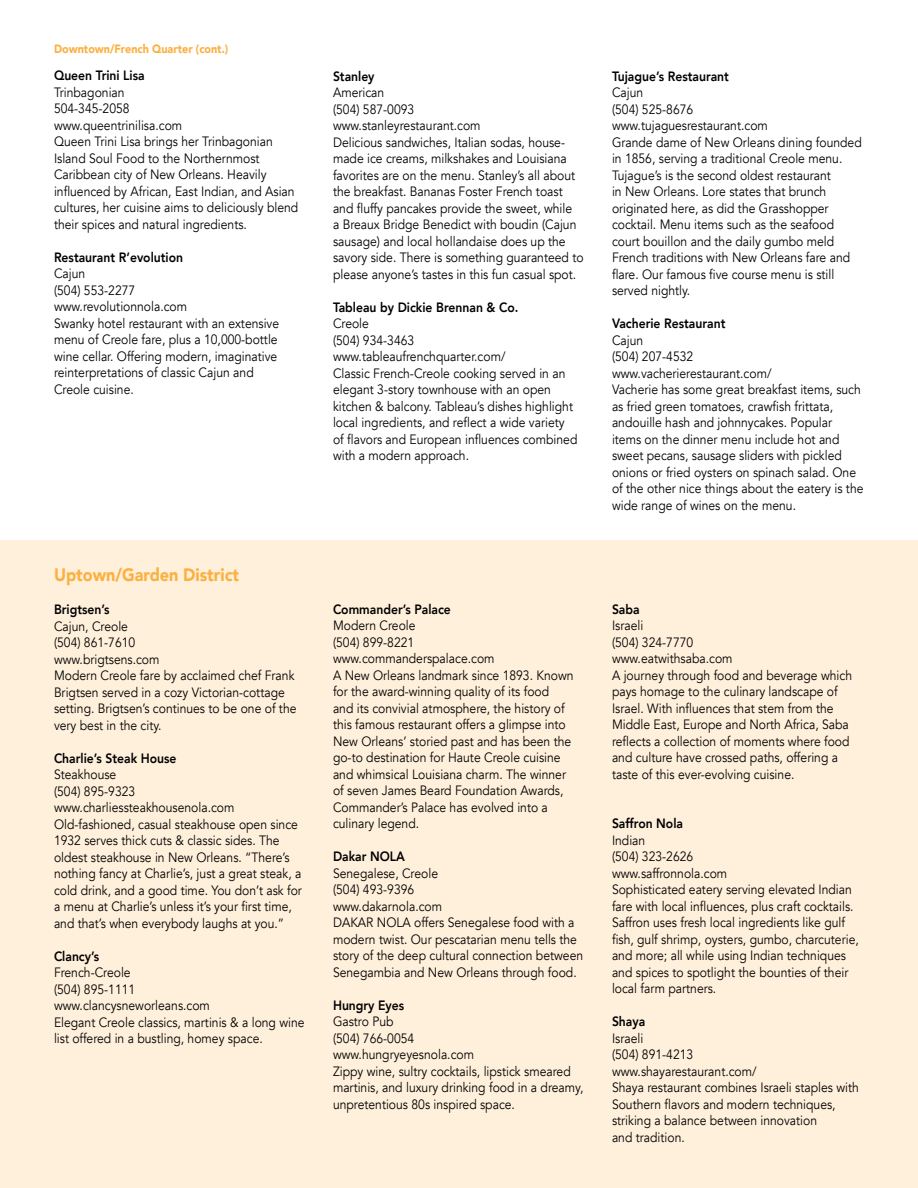
<style>
.page{position:relative;width:918px;height:1188px;background:#fff}
.page>*{position:absolute;margin:0;border:0;box-sizing:border-box;transform-origin:0 0}
.t1{font:900 18px "Avenir";color:#fbb040;scale:.9 1}
.t2{font:13.5px/16.5px "Avenir";color:#000;scale:.9 1}
.t3{font:800 13.5px "Avenir";color:#000;scale:.9 1}
.t4{font:900 12px "Avenir";color:#fbb040;scale:.9 1}
</style>
<div class="page">
<div style="left:0;top:540px;width:918px;height:648px;background:#fff0dc"></div>
<p class="t4" style="left:54px;top:38px;width:195px">Downtown/French Quarter (cont.)</p>
<p class="t3" style="left:54px;top:65px;width:102px">Queen Trini Lisa</p>
<p class="t2" style="left:54px;top:84px;width:273px">Trinbagonian<br>504-345-2058<br>www.queentrinilisa.com<br>Queen Trini Lisa brings her Trinbagonian Island Soul Food to the Northernmost Caribbean city of New Orleans. Heavily influenced by African, East Indian, and Asian cultures, her cuisine aims to deliciously blend their spices and natural ingredients.</p>
<p class="t3" style="left:54px;top:247px;width:145px">Restaurant R’evolution</p>
<p class="t2" style="left:54px;top:266px;width:252px">Cajun<br>(504) 553-2277<br>www.revolutionnola.com<br>Swanky hotel restaurant with an extensive menu of Creole fare, plus a 10,000-bottle wine cellar. Offering modern, imaginative reinterpretations of classic Cajun and<br>Creole cuisine.</p>
<h1 class="t1" style="left:54px;top:560px;width:207px">Uptown/Garden District</h1>
<p class="t3" style="left:54px;top:599px;width:63px">Brigtsen’s</p>
<p class="t2" style="left:54px;top:618px;width:271px">Cajun, Creole<br>(504) 861-7610<br>www.brigtsens.com<br>Modern Creole fare by acclaimed chef Frank<br>Brigtsen served in a cozy Victorian-cottage setting. Brigtsen’s continues to be one of the very best in the city.</p>
<p class="t3" style="left:54px;top:748px;width:138px">Charlie’s Steak House</p>
<p class="t2" style="left:54px;top:767px;width:277px">Steakhouse<br>(504) 895-9323 www.charliessteakhousenola.com Old-fashioned, casual steakhouse open since 1932 serves thick cuts &amp; classic sides. The oldest steakhouse in New Orleans. “There’s nothing fancy at Charlie’s, just a great steak, a cold drink, and a good time. You don’t ask for a menu at Charlie’s unless it’s your first time, and that’s when everybody laughs at you.”</p>
<p class="t3" style="left:54px;top:946px;width:52px">Clancy’s</p>
<p class="t2" style="left:54px;top:965px;width:280px">French-Creole<br>(504) 895-1111<br>www.clancysneworleans.com<br>Elegant Creole classics, martinis &amp; a long wine list offered in a bustling, homey space.</p>
<p class="t3" style="left:333px;top:66px;width:48px">Stanley</p>
<p class="t2" style="left:333px;top:85px;width:280px">American<br>(504) 587-0093<br>www.stanleyrestaurant.com<br>Delicious sandwiches, Italian sodas, house&shy;made ice creams, milkshakes and Louisiana favorites are on the menu. Stanley’s all about the breakfast. Bananas Foster French toast and fluffy pancakes provide the sweet, while<br>a Breaux Bridge Benedict with boudin (Cajun sausage) and local hollandaise does up the savory side. There is something guaranteed to please anyone’s tastes in this fun casual spot.</p>
<p class="t3" style="left:333px;top:297px;width:208px">Tableau by Dickie Brennan &amp; Co.</p>
<p class="t2" style="left:333px;top:316px;width:273px">Creole<br>(504) 934-3463 www.tableaufrenchquarter.com/<br>Classic French-Creole cooking served in an elegant 3-story townhouse with an open kitchen &amp; balcony. Tableau’s dishes highlight local ingredients, and reflect a wide variety of flavors and European influences combined with a modern approach.</p>
<p class="t3" style="left:612px;top:66px;width:132px">Tujague’s Restaurant</p>
<p class="t2" style="left:612px;top:85px;width:279px">Cajun<br>(504) 525-8676<br>www.tujaguesrestaurant.com<br>Grande dame of New Orleans dining founded in 1856, serving a traditional Creole menu.<br>Tujague’s is the second oldest restaurant<br>in New Orleans. Lore states that brunch originated here, as did the Grasshopper cocktail. Menu items such as the seafood court bouillon and the daily gumbo meld French traditions with New Orleans fare and flare. Our famous five course menu is still served nightly.</p>
<p class="t3" style="left:612px;top:313px;width:128px">Vacherie Restaurant</p>
<p class="t2" style="left:612px;top:332px;width:281px">Cajun<br>(504) 207-4532<br>www.vacherierestaurant.com/<br>Vacherie has some great breakfast items, such as fried green tomatoes, crawfish frittata, andouille hash and johnnycakes. Popular items on the dinner menu include hot and sweet pecans, sausage sliders with pickled onions or fried oysters on spinach salad. One of the other nice things about the eatery is the wide range of wines on the menu.</p>
<p class="t3" style="left:333px;top:599px;width:132px">Commander’s Palace</p>
<p class="t2" style="left:333px;top:618px;width:269px">Modern Creole<br>(504) 899-8221 www.commanderspalace.com<br>A New Orleans landmark since 1893. Known for the award-winning quality of its food<br>and its convivial atmosphere, the history of this famous restaurant offers a glimpse into New Orleans’ storied past and has been the go-to destination for Haute Creole cuisine and whimsical Louisiana charm. The winner of seven James Beard Foundation Awards, Commander’s Palace has evolved into a culinary legend.</p>
<p class="t3" style="left:333px;top:846px;width:81px">Dakar NOLA</p>
<p class="t2" style="left:333px;top:865px;width:279px">Senegalese, Creole<br>(504) 493-9396<br>www.dakarnola.com<br>DAKAR NOLA offers Senegalese food with a modern twist. Our pescatarian menu tells the story of the deep cultural connection between<br>Senegambia and New Orleans through food.</p>
<p class="t3" style="left:333px;top:995px;width:81px">Hungry Eyes</p>
<p class="t2" style="left:333px;top:1014px;width:280px">Gastro Pub<br>(504) 766-0054<br>www.hungryeyesnola.com<br>Zippy wine, sultry cocktails, lipstick smeared martinis, and luxury drinking food in a dreamy, unpretentious 80s inspired space.</p>
<p class="t3" style="left:612px;top:599px;width:32px">Saba</p>
<p class="t2" style="left:612px;top:618px;width:268px">Israeli<br>(504) 324-7770<br>www.eatwithsaba.com<br>A journey through food and beverage which pays homage to the culinary landscape of Israel. With influences that stem from the Middle East, Europe and North Africa, Saba reflects a collection of moments where food and culture have crossed paths, offering a taste of this ever-evolving cuisine.</p>
<p class="t3" style="left:612px;top:813px;width:80px">Saffron Nola</p>
<p class="t2" style="left:612px;top:832px;width:276px">Indian<br>(504) 323-2626<br>www.saffronnola.com<br>Sophisticated eatery serving elevated Indian fare with local influences, plus craft cocktails.<br>Saffron uses fresh local ingredients like gulf fish, gulf shrimp, oysters, gumbo, charcuterie, and more; all while using Indian techniques and spices to spotlight the bounties of their local farm partners.</p>
<p class="t3" style="left:612px;top:1011px;width:39px">Shaya</p>
<p class="t2" style="left:612px;top:1030px;width:276px">Israeli<br>(504) 891-4213<br>www.shayarestaurant.com/<br>Shaya restaurant combines Israeli staples with<br>Southern flavors and modern techniques, striking a balance between innovation<br>and tradition.</p>
</div>
